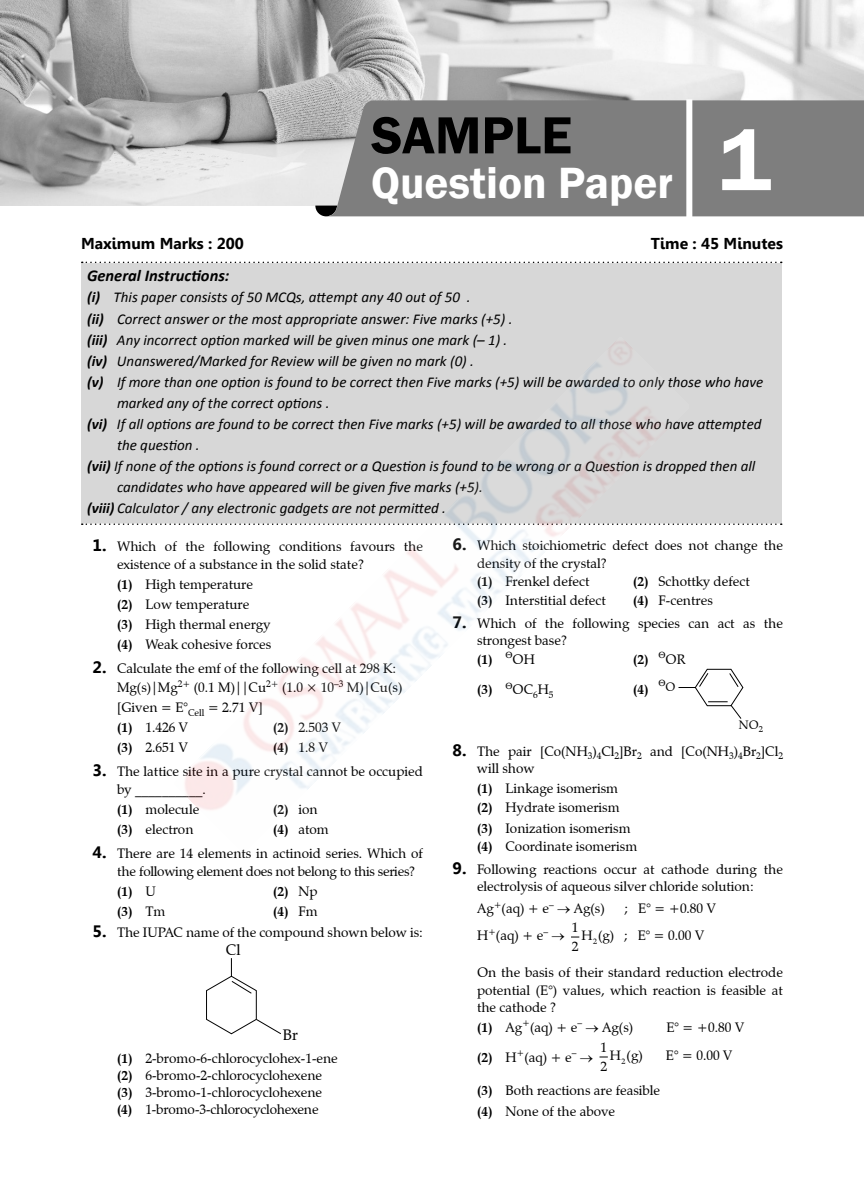
<style>
.page{position:relative;width:864px;height:1188px;background:#fff}
.page>*{position:absolute;margin:0;border:0;box-sizing:border-box;transform-origin:0 0}
.t1{font:600 90px "Franklin Gothic";color:#fff}
.t2{font:600 54px "Franklin Gothic";color:#000}
.t3{font:600 45px "Franklin Gothic";color:#fff}
.Que_1{font:italic 700 16.5px "Calibri";color:#000}
.t4{font:700 15.75px "Gisha";color:#000}
.t5{font:italic 15px/21px "Calibri";color:#000}
.t6{font:15px "Zapf Calligraphic 801 BT";color:#000}
.Zaf_Q__1{font:13.5px/17.5px "Zapf Calligraphic 801 BT";color:#000}
.Zaf_Q__1__a{font:13.5px "Zapf Calligraphic 801 BT";color:#000}
.Zaf_Q__1__a-2{font:700 13.5px "Zapf Calligraphic 801 BT";color:#000}
.t7{font:12px "Zapf Calligraphic 801 BT";color:#000}
.t8{font:7.8px "Zapf Calligraphic 801 BT";color:#000}
.s1{font-weight:700}
.s2{font-family:"Gisha";font-weight:700;font-size:16.5px}
.s3{font-weight:400}
</style>
<div class="page">
<div style="left:81px;top:262px;width:701px;height:262px;background:#d7d7d7"></div>
<svg style="left:82px;top:262px;width:700px;height:1px"></svg>
<svg style="left:82px;top:523px;width:700px;height:2px"></svg>
<svg style="left:206px;top:958px;width:75px;height:77px"></svg>
<svg style="left:689px;top:668px;width:55px;height:51px"></svg>
<img style="left:0;top:0;width:864px;height:206px">
<svg style="left:315px;top:206px;width:11px;height:10px"></svg>
<div style="left:326px;top:100px;width:538px;height:116px;background:#7e7e7e"></div>
<div style="left:686px;top:99px;width:6px;height:125px;background:#fff"></div>
<img style="left:175px;top:342px;width:514px;height:468px">
<svg style="left:506px;top:652px;width:6px;height:7px"></svg>
<svg style="left:659px;top:652px;width:6px;height:7px"></svg>
<svg style="left:506px;top:682px;width:6px;height:7px"></svg>
<svg style="left:659px;top:680px;width:6px;height:6px"></svg>
<p class="t2" style="left:371px;top:102px;width:202px">SAMPLE</p>
<p class="t3" style="left:371px;top:156px;width:303px">Question Paper</p>
<p class="t1" style="left:718px;top:105px;width:54px">1</p>
<p class="t4" style="left:81px;top:235px;width:165px">Maximum Marks : 200</p>
<p class="t4" style="left:651px;top:235px;width:134px">Time : 45 Minutes</p>
<p class="Que_1" style="left:87px;top:265px;width:144px">General Instructions:</p>
<p class="t5" style="left:87px;top:286px;width:385px"><span class="s1">(i)</span> This paper consists of 50 MCQs, attempt any 40 out of 50 .</p>
<p class="t5" style="left:87px;top:308px;width:427px"><span class="s1">(ii)</span> Correct answer or the most appropriate answer: Five marks (+5) .</p>
<p class="t5" style="left:87px;top:329px;width:422px"><span class="s1">(iii)</span> Any incorrect option marked will be given minus one mark (– 1) .</p>
<p class="t5" style="left:87px;top:350px;width:389px"><span class="s1">(iv)</span> Unanswered/Marked for Review will be given no mark (0) .</p>
<p class="t5" style="left:117px;top:371px;width:648px;text-indent:-30px"><span class="s1">(v)</span> If more than one option is found to be correct then Five marks (+5) will be awarded to only those who have marked any of the correct options .</p>
<p class="t5" style="left:117px;top:413px;width:646px;text-indent:-30px"><span class="s1">(vi)</span> If all options are found to be correct then Five marks (+5) will be awarded to all those who have attempted the question .</p>
<p class="t5" style="left:117px;top:455px;width:640px;text-indent:-30px"><span class="s1">(vii)</span> If none of the options is found correct or a Question is found to be wrong or a Question is dropped then all candidates who have appeared will be given five marks (+5).</p>
<p class="t5" style="left:87px;top:497px;width:361px"><span class="s1">(viii)</span> Calculator / any electronic gadgets are not permitted .</p>
<p class="Zaf_Q__1" style="left:117px;top:537px;width:307px;line-height:18.1px;text-indent:-24px"><span class="s2">1.</span> Which of the following conditions favours the existence of a substance in the solid state?</p>
<p class="Zaf_Q__1__a" style="left:117px;top:576px;width:138px"><span class="s1">(1)</span> High temperature</p>
<p class="Zaf_Q__1__a" style="left:117px;top:596px;width:134px"><span class="s1">(2)</span> Low temperature</p>
<p class="Zaf_Q__1__a" style="left:117px;top:616px;width:155px"><span class="s1">(3)</span> High thermal energy</p>
<p class="Zaf_Q__1__a" style="left:117px;top:636px;width:156px"><span class="s1">(4)</span> Weak cohesive forces</p>
<p class="Zaf_Q__1" style="left:93px;top:659px;width:305px"><span class="s2">2.</span> Calculate the emf of the following cell at 298 K:</p>
<p class="Zaf_Q__1" style="left:117px;top:679px;width:287px">Mg(s)|Mg<sup>2+</sup> (0.1 M)||Cu<sup>2+</sup> (1.0 × 10<sup>–3</sup> M)|Cu(s)</p>
<p class="Zaf_Q__1" style="left:117px;top:699px;width:147px">[Given = E°<sub>Cell</sub> = 2.71 V]</p>
<p class="Zaf_Q__1__a" style="left:117px;top:719px;width:73px"><span class="s1">(1)</span> 1.426 V</p>
<p class="Zaf_Q__1__a" style="left:273px;top:719px;width:70px"><span class="s1">(2)</span> 2.503 V</p>
<p class="Zaf_Q__1__a" style="left:117px;top:739px;width:73px"><span class="s1">(3)</span> 2.651 V</p>
<p class="Zaf_Q__1__a" style="left:273px;top:739px;width:57px"><span class="s1">(4)</span> 1.8 V</p>
<p class="Zaf_Q__1" style="left:117px;top:762px;width:308px;line-height:18.1px;text-indent:-24px"><span class="s2">3.</span> The lattice site in a pure crystal cannot be occupied by __________.</p>
<p class="Zaf_Q__1__a" style="left:117px;top:801px;width:84px"><span class="s1">(1)</span> molecule</p>
<p class="Zaf_Q__1__a-2" style="left:273px;top:801px;width:46px">(2) <span class="s3">ion</span></p>
<p class="Zaf_Q__1__a" style="left:117px;top:821px;width:78px"><span class="s1">(3)</span> electron</p>
<p class="Zaf_Q__1__a" style="left:273px;top:821px;width:57px"><span class="s1">(4)</span> atom</p>
<p class="Zaf_Q__1" style="left:117px;top:844px;width:308px;line-height:18.1px;text-indent:-24px"><span class="s2">4.</span> There are 14 elements in actinoid series. Which of the following element does not belong to this series?</p>
<p class="Zaf_Q__1__a-2" style="left:117px;top:883px;width:40px">(1) <span class="s3">U</span></p>
<p class="Zaf_Q__1__a-2" style="left:273px;top:883px;width:46px">(2) <span class="s3">Np</span></p>
<p class="Zaf_Q__1__a-2" style="left:117px;top:903px;width:50px">(3) <span class="s3">Tm</span></p>
<p class="Zaf_Q__1__a-2" style="left:273px;top:903px;width:46px">(4) <span class="s3">Fm</span></p>
<p class="Zaf_Q__1" style="left:93px;top:924px;width:332px"><span class="s2">5.</span> The IUPAC name of the compound shown below is:</p>
<p class="t6" style="left:226px;top:941px;width:16px">Cl</p>
<p class="Zaf_Q__1" style="left:477px;top:537px;width:307px;text-indent:-24px"><span class="s2">6.</span> Which stoichiometric defect does not change the density of the crystal?</p>
<p class="Zaf_Q__1__a" style="left:477px;top:573px;width:114px"><span class="s1">(1)</span> Frenkel defect</p>
<p class="Zaf_Q__1__a" style="left:633px;top:573px;width:118px"><span class="s1">(2)</span> Schottky defect</p>
<p class="Zaf_Q__1__a" style="left:477px;top:592px;width:130px"><span class="s1">(3)</span> Interstitial defect</p>
<p class="Zaf_Q__1__a" style="left:633px;top:592px;width:81px"><span class="s1">(4)</span> F-centres</p>
<p class="Zaf_Q__1" style="left:477px;top:614px;width:307px;text-indent:-24px"><span class="s2">7.</span> Which of the following species can act as the strongest base?</p>
<p class="Zaf_Q__1__a-2" style="left:477px;top:651px;width:59px">(1) <span class="s3">OH</span></p>
<p class="Zaf_Q__1__a-2" style="left:633px;top:651px;width:54px">(2) <span class="s3">OR</span></p>
<p class="Zaf_Q__1__a-2" style="left:477px;top:681px;width:78px">(3) <span class="s3">OC</span><sub>6</sub><span class="s3">H</span><sub>5</sub></p>
<p class="Zaf_Q__1__a-2" style="left:633px;top:681px;width:17px">(4)</p>
<p class="t7" style="left:739px;top:717px;width:25px">NO<sub>2</sub></p>
<p class="t7" style="left:666px;top:680px;width:11px">O</p>
<p class="Zaf_Q__1" style="left:477px;top:742px;width:308px;text-indent:-24px"><span class="s2">8.</span> The pair [Co(NH<sub>3</sub>)<sub>4</sub>Cl<sub>2</sub>]Br<sub>2</sub> and [Co(NH<sub>3</sub>)<sub>4</sub>Br<sub>2</sub>]Cl<sub>2 </sub>will show</p>
<p class="Zaf_Q__1__a" style="left:477px;top:780px;width:143px"><span class="s1">(1)</span> Linkage isomerism</p>
<p class="Zaf_Q__1__a" style="left:477px;top:799px;width:144px"><span class="s1">(2)</span> Hydrate isomerism</p>
<p class="Zaf_Q__1__a" style="left:477px;top:820px;width:155px"><span class="s1">(3)</span> Ionization isomerism</p>
<p class="Zaf_Q__1__a" style="left:477px;top:838px;width:162px"><span class="s1">(4)</span> Coordinate isomerism</p>
<p class="Zaf_Q__1" style="left:453px;top:860px;width:332px;text-align:center"><span class="s2">9.</span> Following reactions occur at cathode during the electrolysis of aqueous silver chloride solution:</p>
<p class="Zaf_Q__1" style="left:477px;top:900px;width:129px">Ag<sup>+</sup>(aq) + e<sup>–</sup> → Ag(s)</p>
<p class="Zaf_Q__1" style="left:625px;top:900px;width:93px">; E° = +0.80 V</p>
<p class="Zaf_Q__1" style="left:477px;top:927px;width:89px">H<sup>+</sup>(aq) + e<sup>–</sup> →</p>
<p class="Zaf_Q__1" style="left:572px;top:917px;width:8px;line-height:19.4px">1<br>2</p>
<p class="Zaf_Q__1" style="left:581px;top:927px;width:34px">H (g)</p>
<p class="t8" style="left:593px;top:937px;width:5px">2</p>
<p class="Zaf_Q__1" style="left:624px;top:927px;width:82px">; E° = 0.00 V</p>
<p class="Zaf_Q__1" style="left:477px;top:964px;width:308px;text-align:justify">On the basis of their standard reduction electrode potential (E°) values, which reaction is feasible at the cathode ?</p>
<p class="Zaf_Q__1__a" style="left:477px;top:1019px;width:158px"><span class="s1">(1)</span> Ag<sup>+</sup>(aq) + e<sup>–</sup> → Ag(s)</p>
<p class="Zaf_Q__1__a" style="left:666px;top:1019px;width:79px">E° = +0.80 V</p>
<p class="Zaf_Q__1__a" style="left:477px;top:1049px;width:118px"><span class="s1">(2)</span> H<sup>+</sup>(aq) + e<sup>–</sup> →</p>
<p class="Zaf_Q__1" style="left:600px;top:1037px;width:8px;line-height:19.4px">1<br>2</p>
<p class="Zaf_Q__1" style="left:610px;top:1047px;width:34px">H (g)</p>
<p class="t6" style="left:283px;top:1026px;width:16px">Br</p>
<p class="Zaf_Q__1__a" style="left:117px;top:1050px;width:222px"><span class="s1">(1)</span> 2-bromo-6-chlorocyclohex-1-ene</p>
<p class="Zaf_Q__1__a" style="left:117px;top:1067px;width:207px"><span class="s1">(2)</span> 6-bromo-2-chlorocyclohexene</p>
<p class="Zaf_Q__1__a" style="left:117px;top:1084px;width:207px"><span class="s1">(3)</span> 3-bromo-1-chlorocyclohexene</p>
<p class="Zaf_Q__1__a" style="left:117px;top:1101px;width:203px"><span class="s1">(4)</span> 1-bromo-3-chlorocyclohexene</p>
<p class="Zaf_Q__1__a" style="left:666px;top:1047px;width:68px">E° = 0.00 V</p>
<p class="t8" style="left:622px;top:1056px;width:5px">2</p>
<p class="Zaf_Q__1__a" style="left:477px;top:1082px;width:185px"><span class="s1">(3)</span> Both reactions are feasible</p>
<p class="Zaf_Q__1__a" style="left:477px;top:1103px;width:140px"><span class="s1">(4)</span> None of the above</p>
</div>
